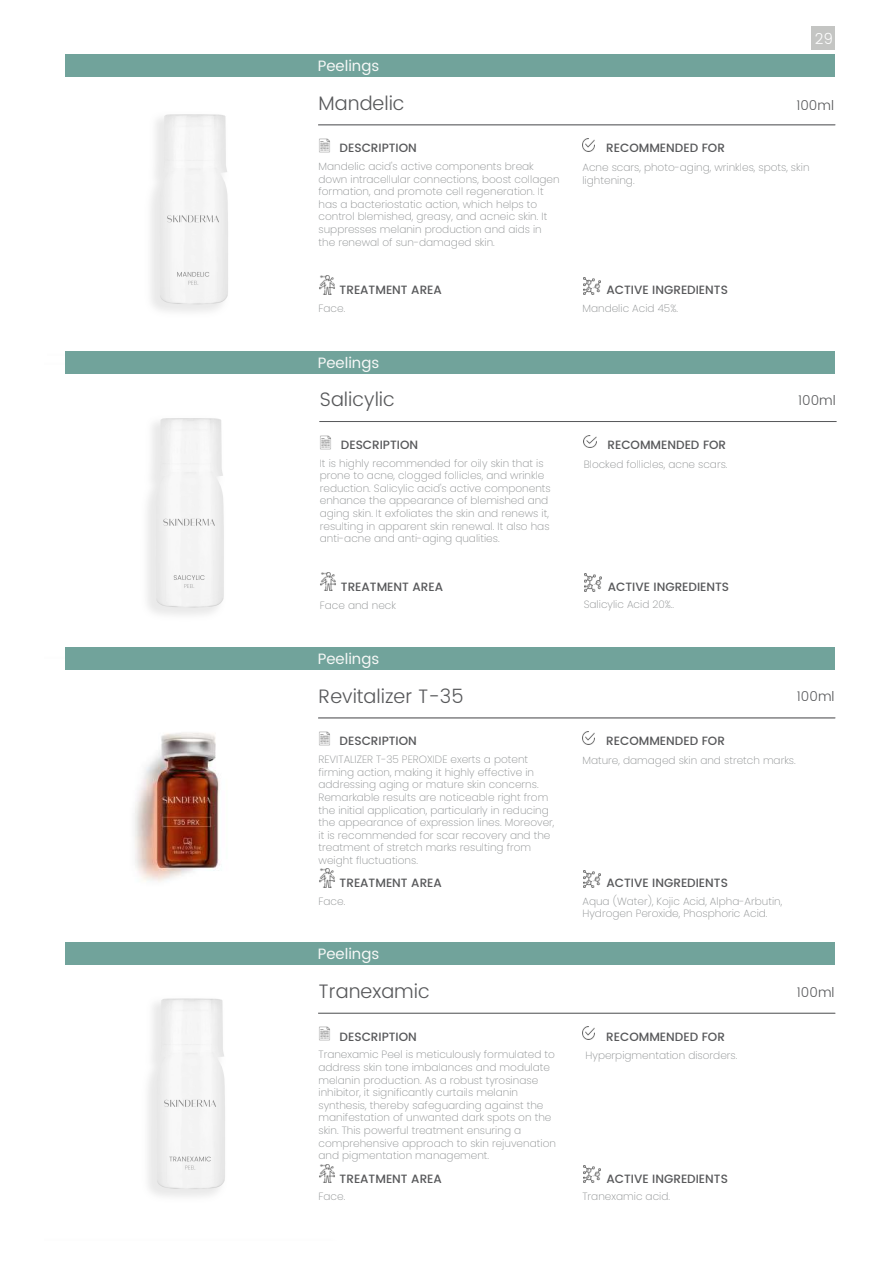
<style>
.page{position:relative;width:893px;height:1263px;background:#fff}
.page>*{position:absolute;margin:0;border:0;box-sizing:border-box;transform-origin:0 0}
.t1{font:300 19.5px "Poppins";color:#57585a}
.t2{font:15px "Poppins";color:#f7f8f7}
.t3{font:300 15px "Poppins";color:#fff}
.t4{font:300 13.5px "Poppins";color:#57585a}
.t5{font:500 12px "Poppins";color:#57585a}
.t6{font:200 10.5px/12.6px "Poppins";color:#8b8e8f}
</style>
<div class="page">
<img style="left:151px;top:114px;width:190px;height:198px">
<img style="left:65px;top:373px;width:272px;height:242px">
<img style="left:148px;top:998px;width:190px;height:199px">
<img style="left:134px;top:732px;width:86px;height:150px">
<hr style="left:319px;top:421px;width:517px;height:1px;background:#57585a">
<img style="left:318px;top:435px;width:14px;height:14px">
<img style="left:318px;top:572px;width:19px;height:19px">
<svg style="left:584px;top:435px;width:12px;height:13px"></svg>
<img style="left:584px;top:574px;width:18px;height:17px">
<div style="left:65px;top:54px;width:770px;height:23px;background:#71a39b"></div>
<hr style="left:318px;top:125px;width:517px;height:1px;background:#57585a">
<img style="left:317px;top:138px;width:14px;height:14px">
<img style="left:317px;top:276px;width:21px;height:18px">
<svg style="left:582px;top:138px;width:13px;height:13px"></svg>
<img style="left:583px;top:277px;width:17px;height:18px">
<div style="left:65px;top:351px;width:770px;height:22px;background:#71a39b"></div>
<div style="left:65px;top:647px;width:770px;height:23px;background:#71a39b"></div>
<hr style="left:318px;top:718px;width:517px;height:1px;background:#57585a">
<img style="left:319px;top:731px;width:11px;height:14px">
<img style="left:319px;top:869px;width:16px;height:18px">
<svg style="left:582px;top:731px;width:13px;height:13px"></svg>
<img style="left:583px;top:870px;width:17px;height:18px">
<div style="left:65px;top:942px;width:770px;height:23px;background:#71a39b"></div>
<hr style="left:318px;top:1013px;width:517px;height:1px;background:#57585a">
<img style="left:317px;top:1027px;width:14px;height:14px">
<img style="left:317px;top:1164px;width:21px;height:18px">
<svg style="left:582px;top:1027px;width:13px;height:12px"></svg>
<img style="left:583px;top:1165px;width:17px;height:18px">
<div style="left:812px;top:26px;width:23px;height:24px;background:#c4c5c3"></div>
<h2 class="t3" style="left:815px;top:28px;width:20px">29</h2>
<h2 class="t2" style="left:318px;top:55px;width:63px">Peelings</h2>
<h1 class="t1" style="left:319px;top:89px;width:88px">Mandelic</h1>
<p class="t5" style="left:340px;top:139px;width:79px">DESCRIPTION</p>
<p class="t6" style="left:318px;top:160px;width:243px">Mandelic acid's active components break down intracellular connections, boost collagen formation, and promote cell regeneration. It has a bacteriostatic action, which helps to control blemished, greasy, and acneic skin. It suppresses melanin production and aids in the renewal of sun-damaged skin.</p>
<p class="t5" style="left:340px;top:281px;width:104px">TREATMENT AREA</p>
<p class="t6" style="left:318px;top:302px;width:28px">Face.</p>
<p class="t6" style="left:582px;top:302px;width:97px">Mandelic Acid 45%.</p>
<p class="t4" style="left:796px;top:95px;width:39px">100ml</p>
<p class="t5" style="left:606px;top:139px;width:120px">RECOMMENDED FOR</p>
<p class="t6" style="left:582px;top:161px;width:229px">Acne scars, photo-aging, wrinkles, spots, skin lightening.</p>
<p class="t5" style="left:606px;top:281px;width:123px">ACTIVE INGREDIENTS</p>
<h2 class="t2" style="left:318px;top:352px;width:63px">Peelings</h2>
<h1 class="t1" style="left:320px;top:385px;width:77px">Salicylic</h1>
<p class="t5" style="left:341px;top:436px;width:79px">DESCRIPTION</p>
<p class="t6" style="left:320px;top:457px;width:232px">It is highly recommended for oily skin that is prone to acne, clogged follicles, and wrinkle reduction. Salicylic acid's active components enhance the appearance of blemished and aging skin. It exfoliates the skin and renews it, resulting in apparent skin renewal. It also has anti-acne and anti-aging qualities.</p>
<p class="t5" style="left:341px;top:578px;width:104px">TREATMENT AREA</p>
<p class="t6" style="left:320px;top:599px;width:78px">Face and neck</p>
<p class="t6" style="left:584px;top:598px;width:92px">Salicylic Acid 20%..</p>
<p class="t5" style="left:607px;top:436px;width:120px">RECOMMENDED FOR</p>
<p class="t6" style="left:584px;top:458px;width:145px">Blocked follicles, acne scars.</p>
<p class="t5" style="left:608px;top:578px;width:123px">ACTIVE INGREDIENTS</p>
<p class="t4" style="left:798px;top:391px;width:39px">100ml</p>
<h2 class="t2" style="left:318px;top:648px;width:63px">Peelings</h2>
<h1 class="t1" style="left:319px;top:682px;width:146px">Revitalizer T-35</h1>
<p class="t5" style="left:340px;top:732px;width:79px">DESCRIPTION</p>
<p class="t6" style="left:318px;top:753px;width:237px">REVITALIZER T-35 PEROXIDE exerts a potent firming action, making it highly effective in addressing aging or mature skin concerns.<br>Remarkable results are noticeable right from the initial application, particularly in reducing the appearance of expression lines. Moreover, it is recommended for scar recovery and the treatment of stretch marks resulting from weight fluctuations.</p>
<p class="t5" style="left:340px;top:874px;width:104px">TREATMENT AREA</p>
<p class="t6" style="left:318px;top:895px;width:28px">Face.</p>
<p class="t6" style="left:582px;top:895px;width:201px">Aqua (Water), Kojic Acid, Alpha-Arbutin,<br>Hydrogen Peroxide, Phosphoric Acid.</p>
<p class="t4" style="left:797px;top:687px;width:39px">100ml</p>
<p class="t5" style="left:606px;top:732px;width:120px">RECOMMENDED FOR</p>
<p class="t6" style="left:582px;top:754px;width:215px">Mature, damaged skin and stretch marks.</p>
<p class="t5" style="left:606px;top:874px;width:123px">ACTIVE INGREDIENTS</p>
<h2 class="t2" style="left:318px;top:943px;width:63px">Peelings</h2>
<h1 class="t1" style="left:319px;top:977px;width:113px">Tranexamic</h1>
<p class="t5" style="left:340px;top:1027px;width:79px">DESCRIPTION</p>
<p class="t6" style="left:318px;top:1048px;width:239px">Tranexamic Peel is meticulously formulated to address skin tone imbalances and modulate melanin production. As a robust tyrosinase inhibitor, it significantly curtails melanin synthesis, thereby safeguarding against the manifestation of unwanted dark spots on the skin. This powerful treatment ensuring a comprehensive approach to skin rejuvenation and pigmentation management.</p>
<p class="t5" style="left:340px;top:1169px;width:104px">TREATMENT AREA</p>
<p class="t6" style="left:318px;top:1190px;width:28px">Face.</p>
<p class="t6" style="left:582px;top:1190px;width:89px">Tranexamic acid.</p>
<p class="t5" style="left:606px;top:1027px;width:120px">RECOMMENDED FOR</p>
<p class="t6" style="left:585px;top:1049px;width:153px">Hyperpigmentation disorders.</p>
<p class="t5" style="left:606px;top:1169px;width:123px">ACTIVE INGREDIENTS</p>
<p class="t4" style="left:797px;top:982px;width:39px">100ml</p>
</div>
